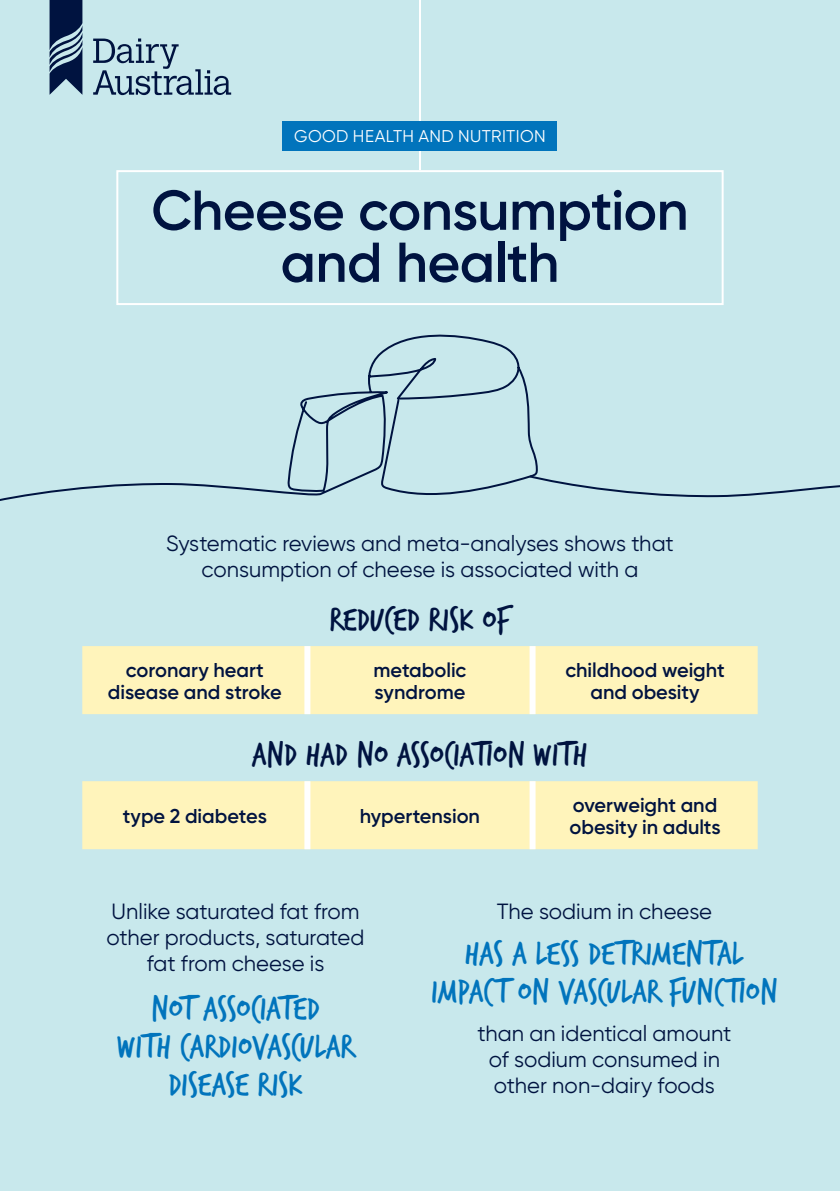
<style>
.page{position:relative;width:840px;height:1191px;background:#fff}
.page>*{position:absolute;margin:0;border:0;box-sizing:border-box;transform-origin:0 0}
.t1{font:600 56px/52px "Gilroy";letter-spacing:-.01em;color:#001340;text-align:center}
.t2{font:36px/38px "Trash Hand";letter-spacing:.005em;color:#0174bc;text-align:center}
.t3{font:36px "Trash Hand";letter-spacing:.01em;color:#001340}
.t4{font:22px/26px "Gilroy";color:#001340;text-align:center}
.t5{font:600 20px/22px "Gilroy";color:#001340;text-align:center}
.t6{font:17px "Gilroy";letter-spacing:.025em;color:#fff}
</style>
<div class="page">
<div style="left:0;top:0;width:839px;height:1191px;background:#c8e8ec"></div>
<hr style="left:419px;top:0;width:2px;height:170px;background:#fff">
<div style="left:283px;top:121px;width:273px;height:30px;background:#0174bc"></div>
<div style="left:116px;top:170px;width:607px;height:135px;border:2px solid #fff"></div>
<svg style="left:286px;top:170px;width:253px;height:325px"></svg>
<svg style="left:527px;top:474px;width:312px;height:23px"></svg>
<svg style="left:0;top:482px;width:323px;height:19px"></svg>
<svg style="left:82px;top:646px;width:675px;height:203px;fill:#fff4bb"></svg>
<div style="left:304px;top:781px;width:6px;height:68px;background:#fff"></div>
<div style="left:529px;top:781px;width:6px;height:68px;background:#fff"></div>
<div style="left:304px;top:646px;width:6px;height:68px;background:#fff"></div>
<div style="left:529px;top:646px;width:6px;height:68px;background:#fff"></div>
<svg style="left:93px;top:38px;width:138px;height:57px"></svg>
<svg style="left:50px;top:0;width:32px;height:95px"></svg>
<p class="t6" style="left:294px;top:125px;width:253px">GOOD HEALTH AND NUTRITION</p>
<h1 class="t1" style="left:151px;top:184px;width:538px">Cheese consumption and health</h1>
<p class="t4" style="left:166px;top:530px;width:509px">Systematic reviews and meta-analyses shows that consumption of cheese is associated with a</p>
<h2 class="t3" style="left:329px;top:602px;width:182px">REDUCED RISK OF</h2>
<p class="t5" style="left:108px;top:659px;width:175px">coronary heart disease and stroke</p>
<p class="t5" style="left:373px;top:659px;width:94px;text-align:left">metabolic syndrome</p>
<p class="t5" style="left:565px;top:659px;width:161px">childhood weight and obesity</p>
<h2 class="t3" style="left:252px;top:737px;width:337px">AND HAD NO ASSOCIATION WITH</h2>
<p class="t5" style="left:123px;top:805px;width:145px">type 2 diabetes</p>
<p class="t5" style="left:360px;top:805px;width:122px">hypertension</p>
<p class="t5" style="left:569px;top:794px;width:153px;text-align:left">overweight and obesity in adults</p>
<p class="t4" style="left:107px;top:898px;width:259px">Unlike saturated fat from other products, saturated fat from cheese is</p>
<h2 class="t2" style="left:117px;top:990px;width:237px">NOT ASSOCIATED<br>WITH CARDIOVASCULAR<br>DISEASE RISK</h2>
<p class="t4" style="left:496px;top:898px;width:217px">The sodium in cheese</p>
<h2 class="t2" style="left:431px;top:935px;width:347px">HAS A LESS DETRIMENTAL<br>IMPACT ON VASCULAR FUNCTION</h2>
<p class="t4" style="left:477px;top:1020px;width:255px">than an identical amount of sodium consumed in other non-dairy foods</p>
</div>
